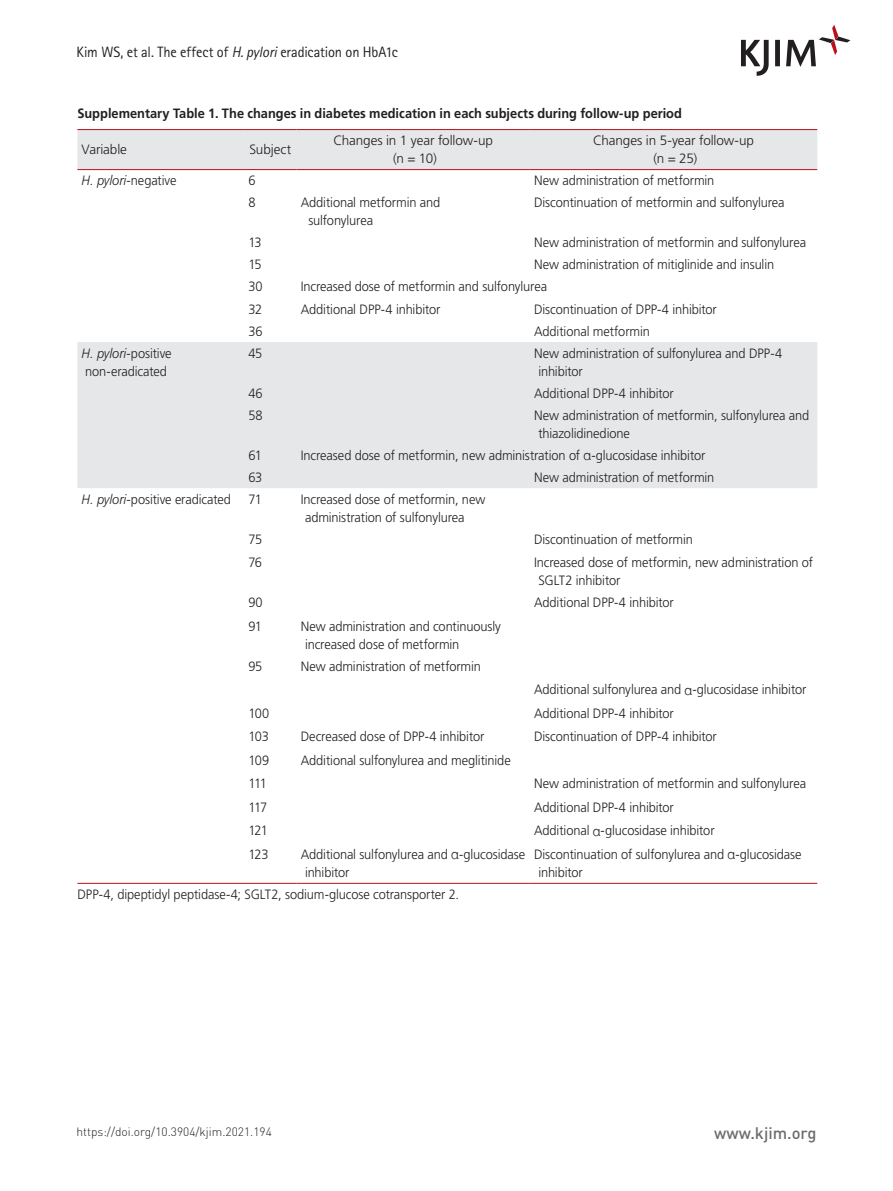
<style>
.page{position:relative;width:893px;height:1191px;background:#fff}
.page>*{position:absolute;margin:0;border:0;box-sizing:border-box;transform-origin:0 0}
.t1{font:500 16.5px "DIN Pro";color:#6c6d70}
.t2{font:15px "Rotis Sans Serif Std";letter-spacing:-.01em;color:#231f20;scale:.96 1}
.테이블{font:300 13.5px/18px "Frutiger LT Std";letter-spacing:-.01em;color:#231f20;scale:.95 1}
.테이블제목{font:700 13.5px "Frutiger LT Std";color:#231f20;scale:.95 1}
.테이블셀머리{font:300 13.5px/18px "Frutiger LT Std";letter-spacing:-.01em;color:#231f20;text-align:center}
.t3{font:300 12px "DIN Pro";color:#231f20}
.s1{font-style:italic}
.s2{font-family:"Helvetica"}
</style>
<div class="page">
<svg style="left:741px;top:25px;width:109px;height:51px"></svg>
<div style="left:77px;top:130px;width:740px;height:39px;background:#e6e7e9"></div>
<div style="left:77px;top:342px;width:740px;height:146px;background:#e6e7e9"></div>
<hr style="left:77px;top:129px;width:167px;height:1px;background:#bb1018">
<hr style="left:244px;top:129px;width:52px;height:1px;background:#bb1018">
<hr style="left:296px;top:129px;width:234px;height:1px;background:#bb1018">
<hr style="left:530px;top:129px;width:287px;height:1px;background:#bb1018">
<hr style="left:77px;top:169px;width:167px;height:1px;background:#bb1018">
<hr style="left:244px;top:169px;width:52px;height:1px;background:#bb1018">
<hr style="left:296px;top:169px;width:234px;height:1px;background:#bb1018">
<hr style="left:530px;top:169px;width:287px;height:1px;background:#bb1018">
<hr style="left:77px;top:883px;width:167px;height:1px;background:#bb1018">
<hr style="left:244px;top:883px;width:52px;height:1px;background:#bb1018">
<hr style="left:296px;top:883px;width:234px;height:1px;background:#bb1018">
<hr style="left:530px;top:883px;width:287px;height:1px;background:#bb1018">
<p class="t2" style="left:77px;top:43px;width:336px">Kim WS, et al. The effect of <span class="s1">H. pylori</span> eradication on HbA1c</p>
<p class="테이블제목" style="left:77px;top:106px;width:638px">Supplementary Table 1. The changes in diabetes medication in each subjects during follow-up period</p>
<p class="테이블셀머리" style="left:82px;top:141px;width:47px">Variable</p>
<p class="테이블셀머리" style="left:249px;top:141px;width:43px">Subject</p>
<p class="테이블셀머리" style="left:333px;top:132px;width:161px">Changes in 1 year follow-up (n = 10)</p>
<p class="테이블셀머리" style="left:593px;top:132px;width:162px">Changes in 5-year follow-up (n = 25)</p>
<p class="테이블" style="left:82px;top:172px;width:101px"><span class="s1">H. pylori</span>-negative</p>
<p class="테이블" style="left:248px;top:172px;width:9px">6</p>
<p class="테이블" style="left:534px;top:172px;width:191px">New administration of metformin</p>
<p class="테이블" style="left:248px;top:194px;width:9px">8</p>
<p class="테이블" style="left:308px;top:194px;width:140px;text-indent:-8px">Additional metformin and sulfonylurea</p>
<p class="테이블" style="left:534px;top:194px;width:265px">Discontinuation of metformin and sulfonylurea</p>
<p class="테이블" style="left:248px;top:234px;width:16px">13</p>
<p class="테이블" style="left:534px;top:234px;width:288px">New administration of metformin and sulfonylurea</p>
<p class="테이블" style="left:248px;top:256px;width:16px">15</p>
<p class="테이블" style="left:534px;top:256px;width:254px">New administration of mitiglinide and insulin</p>
<p class="테이블" style="left:248px;top:278px;width:17px">30</p>
<p class="테이블" style="left:301px;top:278px;width:261px">Increased dose of metformin and sulfonylurea</p>
<p class="테이블" style="left:248px;top:300px;width:16px">32</p>
<p class="테이블" style="left:301px;top:300px;width:149px">Additional DPP-4 inhibitor</p>
<p class="테이블" style="left:534px;top:300px;width:194px">Discontinuation of DPP-4 inhibitor</p>
<p class="테이블" style="left:248px;top:322px;width:16px">36</p>
<p class="테이블" style="left:534px;top:322px;width:123px">Additional metformin</p>
<p class="테이블" style="left:82px;top:344px;width:96px"><span class="s1">H. pylori</span>-positive non-eradicated</p>
<p class="테이블" style="left:248px;top:344px;width:16px">45</p>
<p class="테이블" style="left:538px;top:344px;width:258px;text-indent:-4px">New administration of sulfonylurea and DPP-4 inhibitor</p>
<p class="테이블" style="left:248px;top:384px;width:17px">46</p>
<p class="테이블" style="left:534px;top:384px;width:149px">Additional DPP-4 inhibitor</p>
<p class="테이블" style="left:248px;top:406px;width:16px">58</p>
<p class="테이블" style="left:538px;top:406px;width:287px;text-indent:-4px">New administration of metformin, sulfonylurea and thiazolidinedione</p>
<p class="테이블" style="left:248px;top:446px;width:16px">61</p>
<p class="테이블" style="left:301px;top:446px;width:427px">Increased dose of metformin, new administration of <span class="s2">α</span>-glucosidase inhibitor</p>
<p class="테이블" style="left:248px;top:468px;width:16px">63</p>
<p class="테이블" style="left:534px;top:468px;width:191px">New administration of metformin</p>
<p class="테이블" style="left:82px;top:490px;width:159px"><span class="s1">H. pylori</span>-positive eradicated</p>
<p class="테이블" style="left:248px;top:490px;width:16px">71</p>
<p class="테이블" style="left:305px;top:490px;width:191px;text-indent:-4px">Increased dose of metformin, new administration of sulfonylurea</p>
<p class="테이블" style="left:248px;top:530px;width:16px">75</p>
<p class="테이블" style="left:534px;top:530px;width:169px">Discontinuation of metformin</p>
<p class="테이블" style="left:248px;top:553px;width:16px">76</p>
<p class="테이블" style="left:538px;top:553px;width:291px;text-indent:-4px">Increased dose of metformin, new administration of<br>SGLT2 inhibitor</p>
<p class="테이블" style="left:248px;top:593px;width:17px">90</p>
<p class="테이블" style="left:534px;top:593px;width:149px">Additional DPP-4 inhibitor</p>
<p class="테이블" style="left:248px;top:617px;width:16px">91</p>
<p class="테이블" style="left:305px;top:617px;width:208px;text-indent:-4px">New administration and continuously increased dose of metformin</p>
<p class="테이블" style="left:248px;top:657px;width:16px">95</p>
<p class="테이블" style="left:301px;top:657px;width:191px">New administration of metformin</p>
<p class="테이블" style="left:534px;top:680px;width:288px">Additional sulfonylurea and <span class="s2">α</span>-glucosidase inhibitor</p>
<p class="테이블" style="left:248px;top:704px;width:24px">100</p>
<p class="테이블" style="left:534px;top:704px;width:149px">Additional DPP-4 inhibitor</p>
<p class="테이블" style="left:248px;top:727px;width:23px">103</p>
<p class="테이블" style="left:301px;top:727px;width:195px">Decreased dose of DPP-4 inhibitor</p>
<p class="테이블" style="left:534px;top:727px;width:194px">Discontinuation of DPP-4 inhibitor</p>
<p class="테이블" style="left:248px;top:751px;width:23px">109</p>
<p class="테이블" style="left:301px;top:751px;width:223px">Additional sulfonylurea and meglitinide</p>
<p class="테이블" style="left:248px;top:774px;width:21px">111</p>
<p class="테이블" style="left:534px;top:774px;width:288px">New administration of metformin and sulfonylurea</p>
<p class="테이블" style="left:248px;top:798px;width:22px">117</p>
<p class="테이블" style="left:534px;top:798px;width:149px">Additional DPP-4 inhibitor</p>
<p class="테이블" style="left:248px;top:821px;width:22px">121</p>
<p class="테이블" style="left:534px;top:821px;width:192px">Additional <span class="s2">α</span>-glucosidase inhibitor</p>
<p class="테이블" style="left:248px;top:845px;width:23px">123</p>
<p class="테이블" style="left:305px;top:845px;width:233px;text-indent:-4px">Additional sulfonylurea and <span class="s2">α</span>-glucosidase inhibitor</p>
<p class="테이블" style="left:538px;top:845px;width:279px;text-indent:-4px">Discontinuation of sulfonylurea and <span class="s2">α</span>-glucosidase inhibitor</p>
<p class="테이블" style="left:77px;top:885px;width:403px">DPP-4, dipeptidyl peptidase-4; SGLT2, sodium-glucose cotransporter 2.</p>
<p class="t3" style="left:77px;top:1123px;width:197px">https://doi.org/10.3904/kjim.2021.194</p>
<p class="t1" style="left:714px;top:1121px;width:104px">www.kjim.org</p>
</div>
